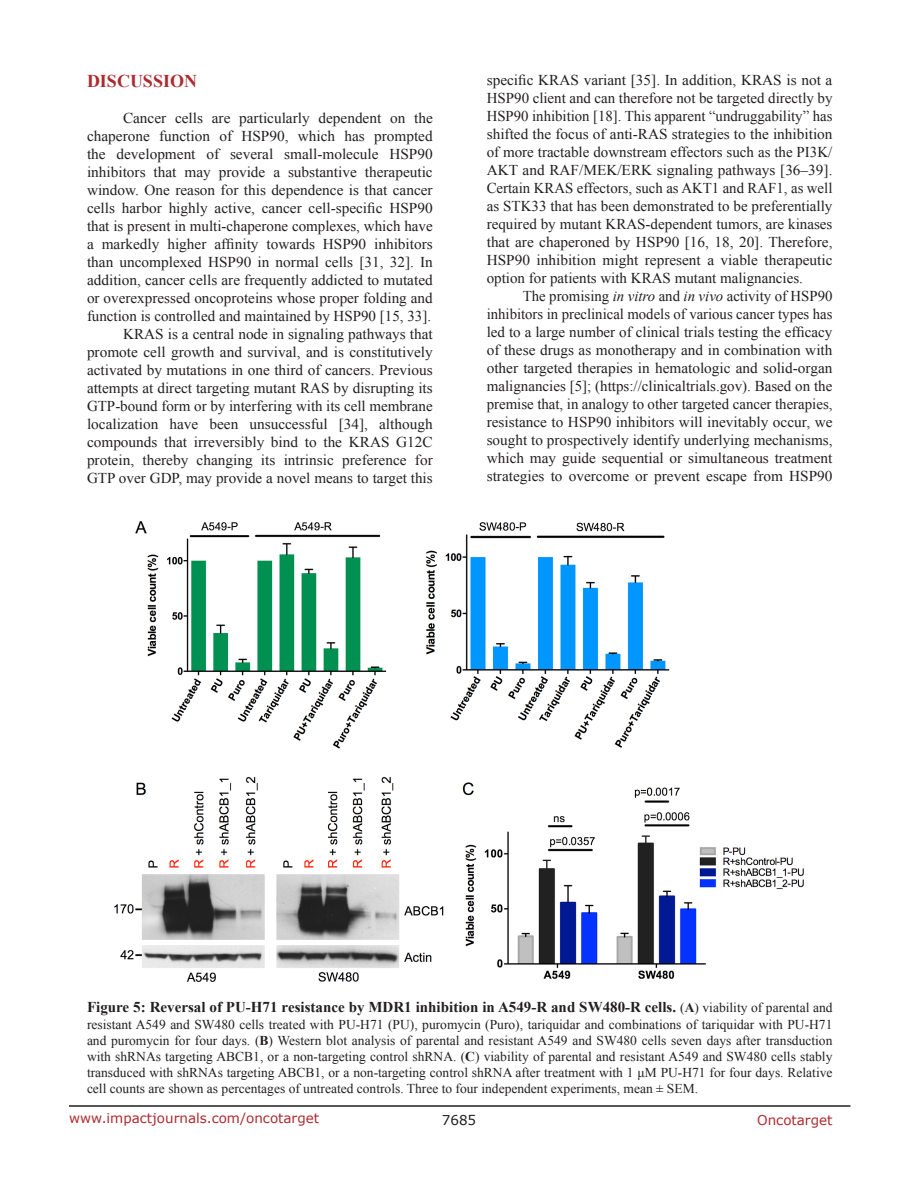
<style>
.page{position:relative;width:918px;height:1188px;background:#fff}
.page>*{position:absolute;margin:0;border:0;box-sizing:border-box;transform-origin:0 0}
.Heading{font:700 18px "Times New Roman";color:#ac2b31}
.BodyText{font:15px/18px "Times New Roman";color:#231f20;text-align:justify}
.FigureText{font:700 15px "Times New Roman";color:#231f20}
.FigureText-2{font:13.5px/16.2px "Times New Roman";color:#231f20;text-align:justify}
.t1{font:13.5px "Verdana";color:#ac2b31}
.t2{font:13.5px "Verdana";color:#231f20}
.s1{font-style:italic}
.s2{font-weight:400;font-size:13.5px}
.s3{font-size:13.5px}
.s4{font-weight:700}
</style>
<div class="page">
<hr style="left:69px;top:1105px;width:781px;height:2px;background:#231f20">
<img style="left:114px;top:522px;width:690px;height:459px">
<p class="Heading" style="left:87px;top:69px;width:112px">DISCUSSION</p>
<p class="BodyText" style="left:87px;top:109px;width:347px;text-indent:36px">Cancer cells are particularly dependent on the chaperone function of HSP90, which has prompted the development of several small-molecule HSP90 inhibitors that may provide a substantive therapeutic window. One reason for this dependence is that cancer cells harbor highly active, cancer cell-specific HSP90 that is present in multi-chaperone complexes, which have a markedly higher affinity towards HSP90 inhibitors than uncomplexed HSP90 in normal cells [31, 32]. In addition, cancer cells are frequently addicted to mutated or overexpressed oncoproteins whose proper folding and function is controlled and maintained by HSP90 [15, 33].</p>
<p class="BodyText" style="left:87px;top:325px;width:347px;text-indent:36px">KRAS is a central node in signaling pathways that promote cell growth and survival, and is constitutively activated by mutations in one third of cancers. Previous attempts at direct targeting mutant RAS by disrupting its GTP-bound form or by interfering with its cell membrane localization have been unsuccessful [34], although compounds that irreversibly bind to the KRAS G12C protein, thereby changing its intrinsic preference for GTP over GDP, may provide a novel means to target this</p>
<p class="BodyText" style="left:487px;top:71px;width:347px">specific KRAS variant [35]. In addition, KRAS is not a HSP90 client and can therefore not be targeted directly by HSP90 inhibition [18]. This apparent “undruggability” has shifted the focus of anti-RAS strategies to the inhibition of more tractable downstream effectors such as the PI3K/ AKT and RAF/MEK/ERK signaling pathways [36–39].<br>Certain KRAS effectors, such as AKT1 and RAF1, as well as STK33 that has been demonstrated to be preferentially required by mutant KRAS-dependent tumors, are kinases that are chaperoned by HSP90 [16, 18, 20]. Therefore, HSP90 inhibition might represent a viable therapeutic option for patients with KRAS mutant malignancies.</p>
<p class="BodyText" style="left:487px;top:287px;width:347px;text-indent:36px">The promising <span class="s1">in vitro</span> and <span class="s1">in vivo</span> activity of HSP90 inhibitors in preclinical models of various cancer types has led to a large number of clinical trials testing the efficacy of these drugs as monotherapy and in combination with other targeted therapies in hematologic and solid-organ malignancies [5]; (https://clinicaltrials.gov). Based on the premise that, in analogy to other targeted cancer therapies, resistance to HSP90 inhibitors will inevitably occur, we sought to prospectively identify underlying mechanisms, which may guide sequential or simultaneous treatment strategies to overcome or prevent escape from HSP90</p>
<p class="FigureText" style="left:87px;top:997px;width:747px">Figure 5: Reversal of PU-H71 resistance by MDR1 inhibition in A549-R and SW480-R cells. <span class="s2">(</span><span class="s3">A</span><span class="s2">) viability of parental and</span></p>
<p class="FigureText-2" style="left:87px;top:1016px;width:747px">resistant A549 and SW480 cells treated with PU-H71 (PU), puromycin (Puro), tariquidar and combinations of tariquidar with PU-H71 and puromycin for four days. (<span class="s4">B</span>) Western blot analysis of parental and resistant A549 and SW480 cells seven days after transduction with shRNAs targeting ABCB1, or a non-targeting control shRNA. (<span class="s4">C</span>) viability of parental and resistant A549 and SW480 cells stably transduced with shRNAs targeting ABCB1, or a non-targeting control shRNA after treatment with 1 μM PU-H71 for four days. Relative cell counts are shown as percentages of untreated controls. Three to four independent experiments, mean ± SEM.</p>
<p class="t1" style="left:69px;top:1109px;width:252px">www.impactjournals.com/oncotarget</p>
<p class="t2" style="left:442px;top:1111px;width:36px">7685</p>
<p class="t1" style="left:757px;top:1111px;width:77px">Oncotarget</p>
</div>
